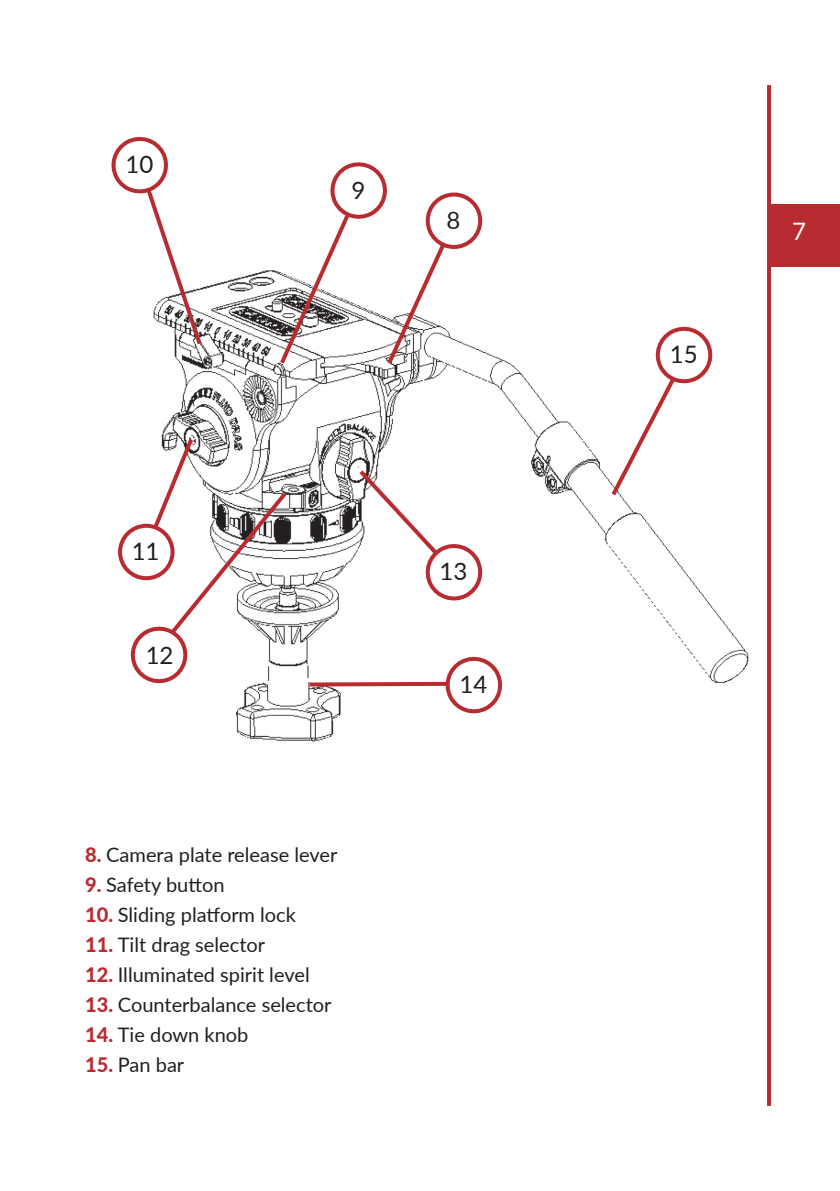
<style>
.page{position:relative;width:840px;height:1191px;background:#fff}
.page>*{position:absolute;margin:0;border:0;box-sizing:border-box;transform-origin:0 0}
.t1{font:24px "Lato";color:#231f20}
.t2{font:24px "Lato";color:#fff}
.t3{font:20px "Lato";color:#231f20}
.s1{font-weight:800;color:#b82b31}
</style>
<div class="page">
<svg style="left:767px;top:85px;width:3px;height:1021px;background:#b92e34"></svg>
<div style="left:768px;top:204px;width:71px;height:62px;background:#b82b31"></div>
<img style="left:118px;top:270px;width:631px;height:472px">
<div style="left:118px;top:524px;width:56px;height:56px;border:4px solid #b82b31;border-radius:50%"></div>
<div style="left:425px;top:192px;width:57px;height:57px;border:4px solid #b82b31;border-radius:50%"></div>
<svg style="left:355px;top:466px;width:129px;height:137px"></svg>
<svg style="left:128px;top:434px;width:162px;height:251px"></svg>
<svg style="left:607px;top:325px;width:107px;height:175px"></svg>
<svg style="left:305px;top:655px;width:199px;height:60px"></svg>
<svg style="left:276px;top:162px;width:173px;height:206px"></svg>
<svg style="left:111px;top:136px;width:93px;height:213px"></svg>
<p class="t1" style="left:125px;top:147px;width:29px">10</p>
<p class="t1" style="left:351px;top:173px;width:15px">9</p>
<p class="t1" style="left:446px;top:203px;width:15px">8</p>
<p class="t1" style="left:132px;top:534px;width:29px">11</p>
<p class="t1" style="left:146px;top:638px;width:29px">12</p>
<p class="t3" style="left:85px;top:840px;width:254px"><span class="s1">8.</span> Camera plate release lever</p>
<p class="t3" style="left:85px;top:870px;width:141px"><span class="s1">9.</span> Safety button</p>
<p class="t3" style="left:85px;top:900px;width:212px"><span class="s1">10.</span> Sliding platform lock</p>
<p class="t3" style="left:85px;top:930px;width:181px"><span class="s1">11.</span> Tilt drag selector</p>
<p class="t3" style="left:85px;top:960px;width:226px"><span class="s1">12.</span> Illuminated spirit level</p>
<p class="t3" style="left:85px;top:990px;width:248px"><span class="s1">13.</span> Counterbalance selector</p>
<p class="t3" style="left:85px;top:1020px;width:165px"><span class="s1">14.</span> Tie down knob</p>
<p class="t3" style="left:85px;top:1050px;width:101px"><span class="s1">15.</span> Pan bar</p>
<p class="t1" style="left:439px;top:554px;width:29px">13</p>
<p class="t1" style="left:459px;top:667px;width:29px">14</p>
<p class="t1" style="left:669px;top:337px;width:29px">15</p>
<p class="t2" style="left:791px;top:214px;width:15px">7</p>
</div>
